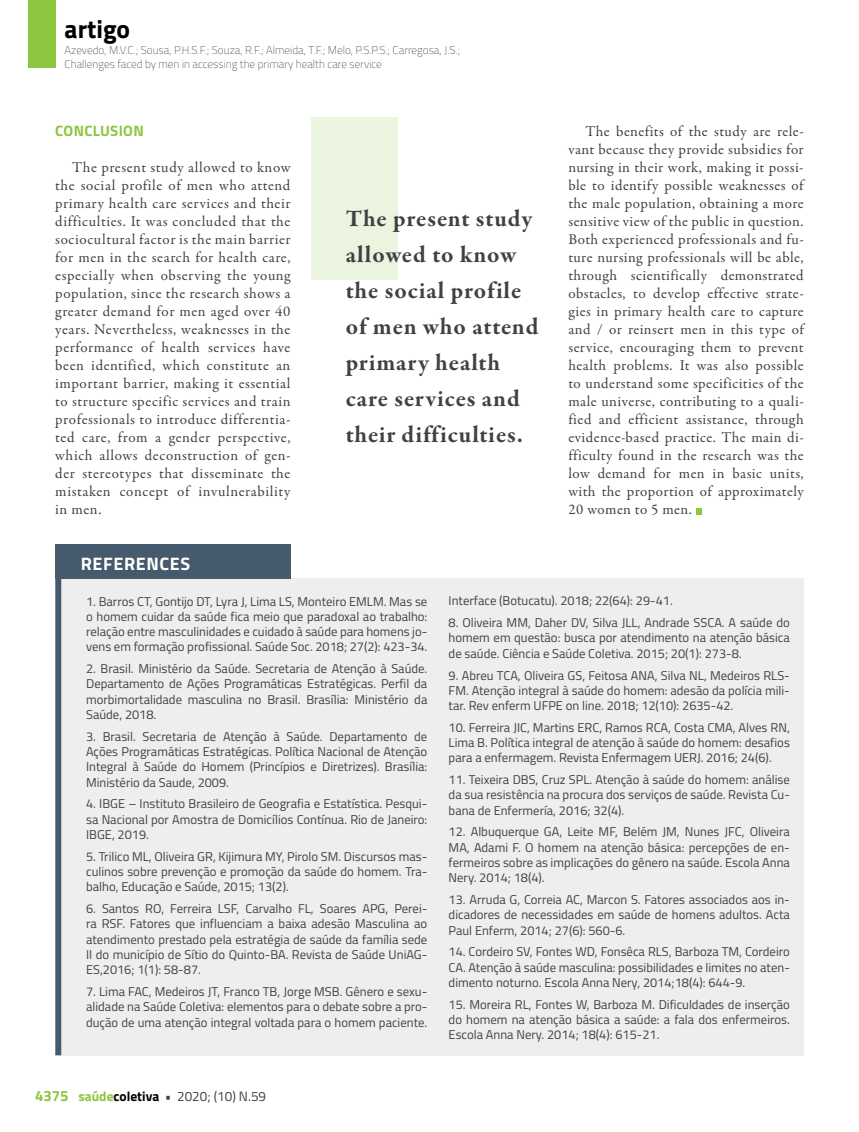
<style>
.page{position:relative;width:859px;height:1132px;background:#fff}
.page>*{position:absolute;margin:0;border:0;box-sizing:border-box;transform-origin:0 0}
.t1{font:700 25.5px "Titillium";color:#000}
.t2{font:700 24px/36px "Garamond Premr Pro";letter-spacing:.035em;color:#414042}
.t3{font:700 18px "Titillium";letter-spacing:.035em;color:#fff}
.t4{font:15px/18px "Garamond Premr Pro";letter-spacing:.03em;color:#414042;text-align:justify}
.t5{font:700 15px "Titillium";letter-spacing:.02em;color:#8dc63f}
.t6{font:13.5px "Titillium";color:#414042}
.t7{font:12.75px/15.3px "Titillium";color:#414042;text-align:justify}
.t8{font:100 11.25px/13.5px "Titillium";color:#414042}
.s1{font-weight:700;font-size:15px;color:#8dc63f}
.s2{font-weight:700;color:#8dc63f}
.s3{font-weight:700;color:#000}
.s4{font-weight:700}
</style>
<div class="page">
<div style="left:28px;top:0;width:27px;height:68px;background:#8dc63f"></div>
<svg style="left:696px;top:508px;width:6px;height:6px"></svg>
<div style="left:61px;top:577px;width:743px;height:477px;background:#eeeeef"></div>
<div style="left:55px;top:544px;width:236px;height:34px;background:#455a6c"></div>
<div style="left:55px;top:560px;width:6px;height:494px;background:#455a6c"></div>
<div style="left:312px;top:118px;width:86px;height:162px;background:#ebf4de"></div>
<h1 class="t1" style="left:65px;top:10px;width:67px">artigo</h1>
<p class="t8" style="left:65px;top:43px;width:397px">Azevedo, M.V.C.; Sousa, P.H.S.F.; Souza, R.F.; Almeida, T.F.; Melo, P.S.P.S.; Carregosa, J.S.;<br>Challenges faced by men in accessing the primary health care service</p>
<p class="t5" style="left:55px;top:119px;width:90px">CONCLUSION</p>
<p class="t4" style="left:55px;top:158px;width:237px;text-indent:17px">The present study allowed to know the social profile of men who attend primary health care services and their difficulties. It was concluded that the sociocultural factor is the main barrier for men in the search for health care, especially when observing the young population, since the research shows a greater demand for men aged over 40 years. Nevertheless, weaknesses in the performance of health services have been identified, which constitute an important barrier, making it essential to structure specific services and train professionals to introduce differentia&shy;ted care, from a gender perspective, which allows deconstruction of gen&shy;der stereotypes that disseminate the mistaken concept of invulnerability in men.</p>
<h2 class="t2" style="left:346px;top:201px;width:194px">The present study allowed to know the social profile of men who attend primary health care services and their difficulties.</h2>
<p class="t4" style="left:568px;top:122px;width:237px;text-indent:17px">The benefits of the study are rele&shy;vant because they provide subsidies for nursing in their work, making it possi&shy;ble to identify possible weaknesses of the male population, obtaining a more sensitive view of the public in question.<br>Both experienced professionals and fu&shy;ture nursing professionals will be able, through scientifically demonstrated obstacles, to develop effective strate&shy;gies in primary health care to capture and / or reinsert men in this type of service, encouraging them to prevent health problems. It was also possible to understand some specificities of the male universe, contributing to a quali&shy;fied and efficient assistance, through evidence-based practice. The main di&shy;fficulty found in the research was the low demand for men in basic units, with the proportion of approximately 20 women to 5 men.</p>
<h3 class="t3" style="left:81px;top:549px;width:111px">REFERENCES</h3>
<p class="t7" style="left:86px;top:592px;width:343px">1. Barros CT, Gontijo DT, Lyra J, Lima LS, Monteiro EMLM. Mas se o homem cuidar da saúde fica meio que paradoxal ao trabalho: relação entre masculinidades e cuidado à saúde para homens jo&shy;vens em formação profissional. Saúde Soc. 2018; 27(2): 423-34.</p>
<p class="t7" style="left:86px;top:660px;width:343px">2. Brasil. Ministério da Saúde. Secretaria de Atenção à Saúde.<br>Departamento de Ações Programáticas Estratégicas. Perfil da morbimortalidade masculina no Brasil. Brasília: Ministério da Saúde, 2018.</p>
<p class="t7" style="left:86px;top:727px;width:343px">3. Brasil. Secretaria de Atenção à Saúde. Departamento de Ações Programáticas Estratégicas. Política Nacional de Atenção Integral à Saúde do Homem (Princípios e Diretrizes). Brasília:<br>Ministério da Saude, 2009.</p>
<p class="t7" style="left:86px;top:795px;width:343px">4. IBGE – Instituto Brasileiro de Geografia e Estatística. Pesqui&shy;sa Nacional por Amostra de Domicílios Contínua. Rio de Janeiro:<br>IBGE, 2019.</p>
<p class="t7" style="left:86px;top:847px;width:343px">5. Trilico ML, Oliveira GR, Kijimura MY, Pirolo SM. Discursos mas&shy;culinos sobre prevenção e promoção da saúde do homem. Tra&shy;balho, Educação e Saúde, 2015; 13(2).</p>
<p class="t7" style="left:86px;top:900px;width:343px">6. Santos RO, Ferreira LSF, Carvalho FL, Soares APG, Perei&shy;ra RSF. Fatores que influenciam a baixa adesão Masculina ao atendimento prestado pela estratégia de saúde da família sede II do município de Sítio do Quinto-BA. Revista de Saúde UniAG-ES,2016; 1(1): 58-87.</p>
<p class="t7" style="left:86px;top:982px;width:343px">7. Lima FAC, Medeiros JT, Franco TB, Jorge MSB. Gênero e sexu&shy;alidade na Saúde Coletiva: elementos para o debate sobre a pro&shy;dução de uma atenção integral voltada para o homem paciente.</p>
<p class="t6" style="left:35px;top:1086px;width:233px"><span class="s1">4375</span> <span class="s2">saúde</span><span class="s3">coletiva</span> <span class="s4">•</span> 2020; (10) N.59</p>
<p class="t7" style="left:449px;top:592px;width:226px">Interface (Botucatu). 2018; 22(64): 29-41.</p>
<p class="t7" style="left:449px;top:614px;width:343px">8. Oliveira MM, Daher DV, Silva JLL, Andrade SSCA. A saúde do homem em questão: busca por atendimento na atenção básica de saúde. Ciência e Saúde Coletiva. 2015; 20(1): 273-8.</p>
<p class="t7" style="left:449px;top:666px;width:343px">9. Abreu TCA, Oliveira GS, Feitosa ANA, Silva NL, Medeiros RLS-FM. Atenção integral à saúde do homem: adesão da polícia mili&shy;tar. Rev enferm UFPE on line. 2018; 12(10): 2635-42.</p>
<p class="t7" style="left:449px;top:718px;width:343px">10. Ferreira JIC, Martins ERC, Ramos RCA, Costa CMA, Alves RN, Lima B. Política integral de atenção à saúde do homem: desafios para a enfermagem. Revista Enfermagem UERJ. 2016; 24(6).</p>
<p class="t7" style="left:449px;top:771px;width:343px">11. Teixeira DBS, Cruz SPL. Atenção à saúde do homem: análise da sua resistência na procura dos serviços de saúde. Revista Cu&shy;bana de Enfermería, 2016; 32(4).</p>
<p class="t7" style="left:449px;top:823px;width:343px">12. Albuquerque GA, Leite MF, Belém JM, Nunes JFC, Oliveira MA, Adami F. O homem na atenção básica: percepções de en&shy;fermeiros sobre as implicações do gênero na saúde. Escola Anna Nery. 2014; 18(4).</p>
<p class="t7" style="left:449px;top:891px;width:343px">13. Arruda G, Correia AC, Marcon S. Fatores associados aos in&shy;dicadores de necessidades em saúde de homens adultos. Acta Paul Enferm, 2014; 27(6): 560-6.</p>
<p class="t7" style="left:449px;top:943px;width:343px">14. Cordeiro SV, Fontes WD, Fonsêca RLS, Barboza TM, Cordeiro CA. Atenção à saúde masculina: possibilidades e limites no aten&shy;dimento noturno. Escola Anna Nery, 2014;18(4): 644-9.</p>
<p class="t7" style="left:449px;top:995px;width:343px">15. Moreira RL, Fontes W, Barboza M. Dificuldades de inserção do homem na atenção básica a saúde: a fala dos enfermeiros.<br>Escola Anna Nery. 2014; 18(4): 615-21.</p>
</div>
